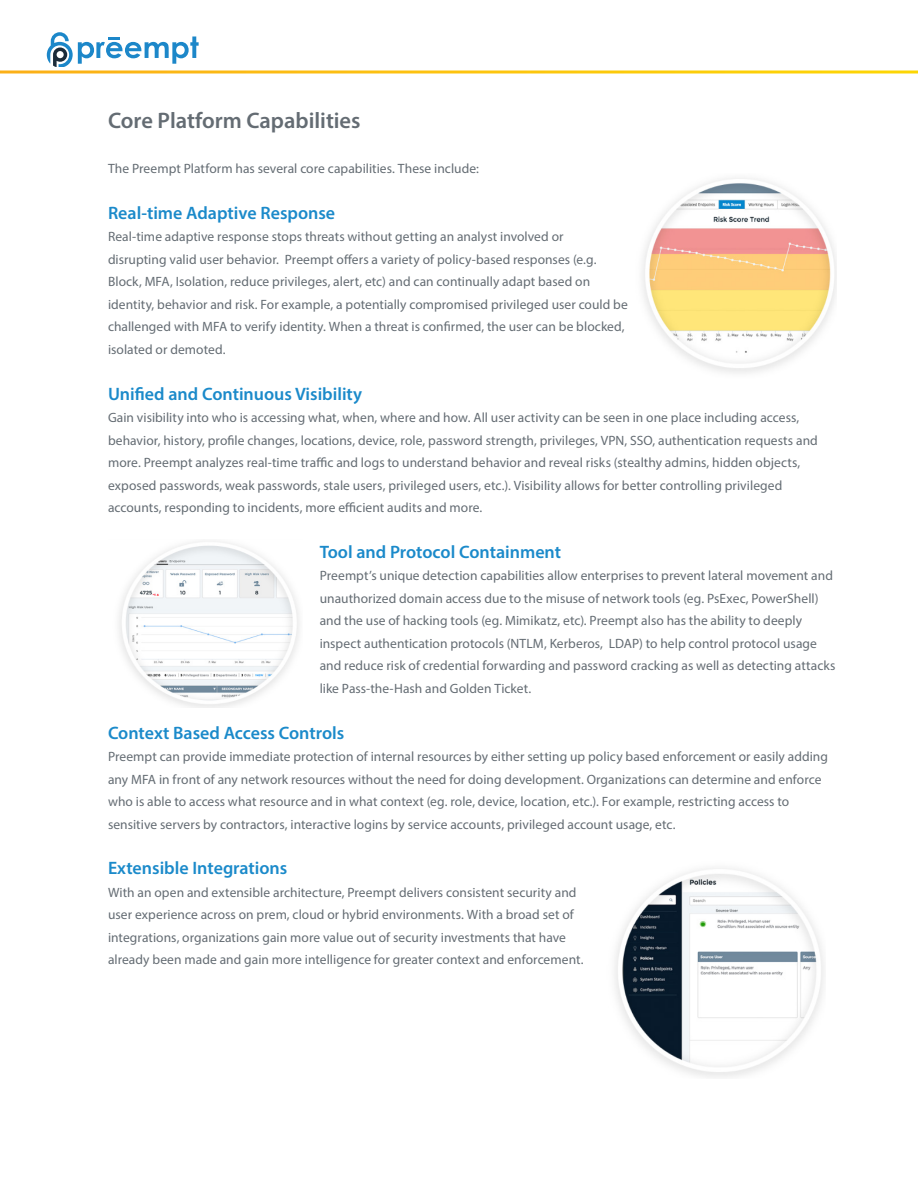
<style>
.page{position:relative;width:918px;height:1188px;background:#fff}
.page>*{position:absolute;margin:0;border:0;box-sizing:border-box;transform-origin:0 0}
.t1{font:600 22.5px "Myriad Pro";color:#646c73}
.t2{font:600 18px "Myriad Pro";color:#1b8aca}
.t3{font:13.5px/22.5px "Myriad Pro";letter-spacing:.005em;color:#646c73}
</style>
<div class="page">
<svg style="left:0;top:70px;width:918px;height:4px;background:#fcd24a"></svg>
<svg style="left:47px;top:32px;width:152px;height:34px"></svg>
<img style="left:642px;top:178px;width:195px;height:195px">
<img style="left:119px;top:541px;width:181px;height:166px">
<img style="left:614px;top:868px;width:210px;height:210px">
<h2 class="t1" style="left:108px;top:106px;width:254px">Core Platform Capabilities</h2>
<h2 class="t3" style="left:108px;top:157px;width:372px">The Preempt Platform has several core capabilities. These include:</h2>
<h3 class="t2" style="left:108px;top:201px;width:229px">Real-time Adaptive Response</h3>
<h3 class="t3" style="left:108px;top:225px;width:521px">Real-time adaptive response stops threats without getting an analyst involved or<br>disrupting valid user behavior. Preempt offers a variety of policy-based responses (e.g.<br>Block, MFA, Isolation, reduce privileges, alert, etc) and can continually adapt based on identity, behavior and risk. For example, a potentially compromised privileged user could be challenged with MFA to verify identity. When a threat is confirmed, the user can be blocked, isolated or demoted.</h3>
<h3 class="t2" style="left:108px;top:382px;width:256px">Unified and Continuous Visibility</h3>
<h3 class="t3" style="left:108px;top:406px;width:711px">Gain visibility into who is accessing what, when, where and how. All user activity can be seen in one place including access, behavior, history, profile changes, locations, device, role, password strength, privileges, VPN, SSO, authentication requests and more. Preempt analyzes real-time traffic and logs to understand behavior and reveal risks (stealthy admins, hidden objects, exposed passwords, weak passwords, stale users, privileged users, etc.). Visibility allows for better controlling privileged accounts, responding to incidents, more efficient audits and more.</h3>
<h3 class="t2" style="left:320px;top:540px;width:243px">Tool and Protocol Containment</h3>
<h3 class="t3" style="left:320px;top:564px;width:517px">Preempt’s unique detection capabilities allow enterprises to prevent lateral movement and unauthorized domain access due to the misuse of network tools (eg. PsExec, PowerShell) and the use of hacking tools (eg. Mimikatz, etc). Preempt also has the ability to deeply inspect authentication protocols (NTLM, Kerberos, LDAP) to help control protocol usage and reduce risk of credential forwarding and password cracking as well as detecting attacks like Pass-the-Hash and Golden Ticket.</h3>
<h3 class="t2" style="left:108px;top:721px;width:238px">Context Based Access Controls</h3>
<h3 class="t3" style="left:108px;top:745px;width:722px">Preempt can provide immediate protection of internal resources by either setting up policy based enforcement or easily adding any MFA in front of any network resources without the need for doing development. Organizations can determine and enforce who is able to access what resource and in what context (eg. role, device, location, etc.). For example, restricting access to sensitive servers by contractors, interactive logins by service accounts, privileged account usage, etc.</h3>
<h3 class="t2" style="left:108px;top:857px;width:181px">Extensible Integrations</h3>
<h3 class="t3" style="left:108px;top:881px;width:477px">With an open and extensible architecture, Preempt delivers consistent security and user experience across on prem, cloud or hybrid environments. With a broad set of integrations, organizations gain more value out of security investments that have already been made and gain more intelligence for greater context and enforcement.</h3>
</div>
